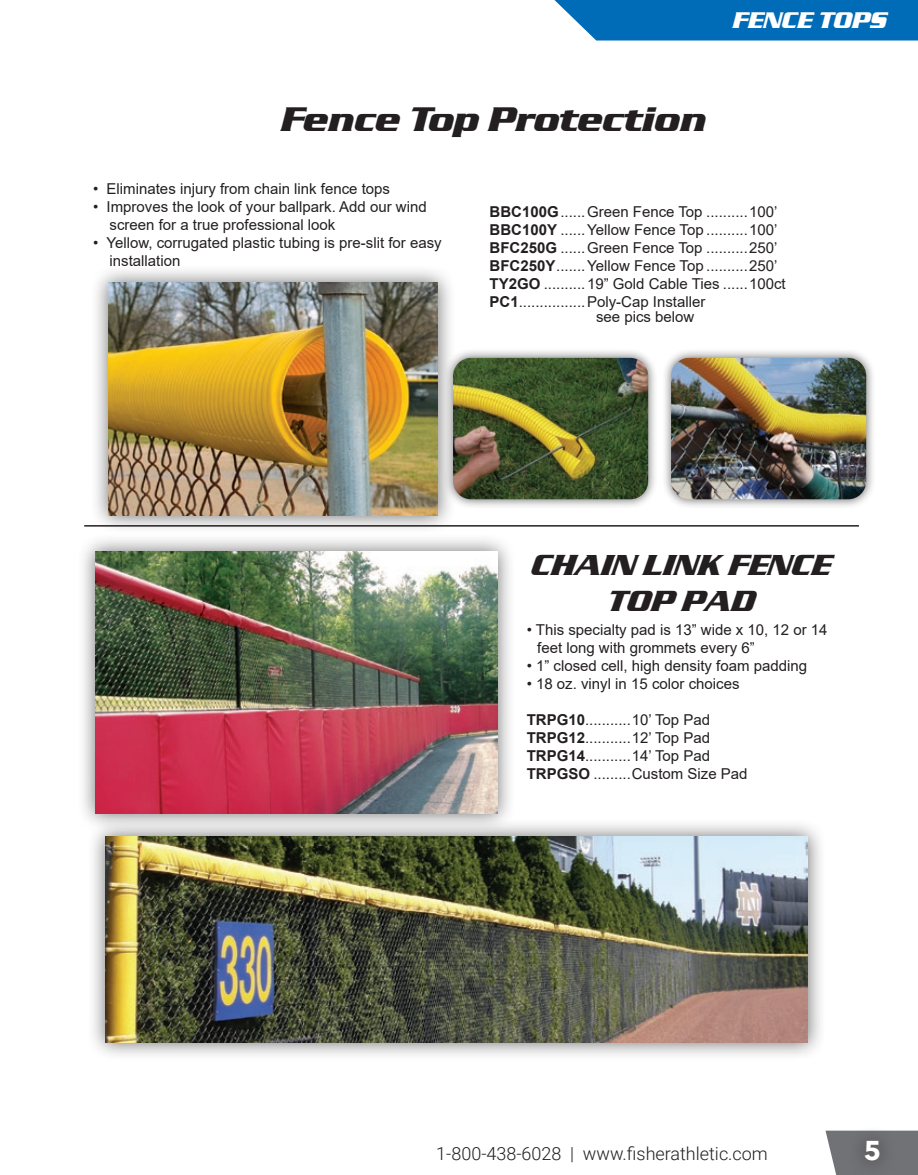
<style>
.page{position:relative;width:918px;height:1175px;background:#fff}
.page>*{position:absolute;margin:0;border:0;box-sizing:border-box;transform-origin:0 0}
.t1{font:italic 700 35.25px "Serpentine DEE";color:#231f20}
.t2{font:italic 700 30px/36px "Serpentine DEE";color:#231f20;text-align:center}
.t3{font:700 27px "Avenir Next LT Pro";color:#fff}
.t4{font:italic 700 23.4px "Serpentine DEE";color:#fff}
.t5{font:300 18px "Roboto";color:#231f20}
.t6{font:15px/18px "Arial";color:#231f20}
.s1{font-weight:700}
</style>
<div class="page">
<svg style="left:826px;top:1130px;width:92px;height:44px;background:#828386"></svg>
<div style="left:848px;top:1123px;width:49px;height:51px;background:#231f20;opacity:.75"></div>
<div style="left:554px;top:0;width:364px;height:40px;background:#006bb6"></div>
<div style="left:90px;top:264px;width:366px;height:269px;background:#231f20;opacity:.65"></div>
<img style="left:109px;top:282px;width:329px;height:233px">
<div style="left:78px;top:533px;width:438px;height:298px;background:#231f20;opacity:.65"></div>
<img style="left:96px;top:551px;width:401px;height:262px">
<div style="left:88px;top:818px;width:738px;height:243px;background:#231f20;opacity:.65"></div>
<img style="left:106px;top:836px;width:702px;height:206px">
<hr style="left:84px;top:525px;width:775px;height:1px;background:#231f20">
<div style="left:443px;top:348px;width:215px;height:161px;background:#231f20;opacity:.65"></div>
<img style="left:453px;top:358px;width:195px;height:141px">
<div style="left:661px;top:348px;width:215px;height:161px;background:#231f20;opacity:.65"></div>
<img style="left:671px;top:358px;width:195px;height:141px">
<p class="t4" style="left:733px;top:8px;width:156px">FENCE TOPS</p>
<p class="t1" style="left:281px;top:100px;width:427px">Fence Top Protection</p>
<p class="t6" style="left:93px;top:179px;width:299px">• Eliminates injury from chain link fence tops</p>
<p class="t6" style="left:110px;top:197px;width:319px;text-indent:-16px">• Improves the look of your ballpark. Add our wind screen for a true professional look</p>
<p class="t6" style="left:110px;top:233px;width:334px;text-indent:-16px">• Yellow, corrugated plastic tubing is pre-slit for easy installation</p>
<p class="t6" style="left:490px;top:203px;width:289px"><span class="s1">BBC100G</span>......Green Fence Top ..........100’</p>
<p class="t6" style="left:490px;top:221px;width:289px"><span class="s1">BBC100Y</span> ......Yellow Fence Top ..........100’</p>
<p class="t6" style="left:490px;top:239px;width:289px"><span class="s1">BFC250G</span> ......Green Fence Top ..........250’</p>
<p class="t6" style="left:490px;top:257px;width:289px"><span class="s1">BFC250Y</span>.......Yellow Fence Top ..........250’</p>
<p class="t6" style="left:490px;top:275px;width:298px"><span class="s1">TY2GO</span> ..........19” Gold Cable Ties ......100ct</p>
<p class="t6" style="left:490px;top:293px;width:217px"><span class="s1">PC1</span>................Poly-Cap Installer</p>
<p class="t6" style="left:596px;top:308px;width:100px">see pics below</p>
<p class="t2" style="left:531px;top:548px;width:301px">CHAIN LINK FENCE<br>TOP PAD</p>
<p class="t6" style="left:527px;top:620px;width:302px">• This specialty pad is 13” wide x 10, 12 or 14</p>
<p class="t6" style="left:537px;top:638px;width:219px">feet long with grommets every 6”</p>
<p class="t6" style="left:527px;top:656px;width:282px">• 1” closed cell, high density foam padding</p>
<p class="t6" style="left:527px;top:674px;width:214px">• 18 oz. vinyl in 15 color choices</p>
<p class="t6" style="left:527px;top:710px;width:185px"><span class="s1">TRPG10</span>...........10’ Top Pad</p>
<p class="t6" style="left:527px;top:728px;width:185px"><span class="s1">TRPG12</span>...........12’ Top Pad</p>
<p class="t6" style="left:527px;top:746px;width:185px"><span class="s1">TRPG14</span>...........14’ Top Pad</p>
<p class="t6" style="left:527px;top:764px;width:222px"><span class="s1">TRPGSO</span> .........Custom Size Pad</p>
<p class="t5" style="left:436px;top:1140px;width:333px">1-800-438-6028 | www.fisherathletic.com</p>
<h3 class="t3" style="left:864px;top:1134px;width:19px">5</h3>
</div>
